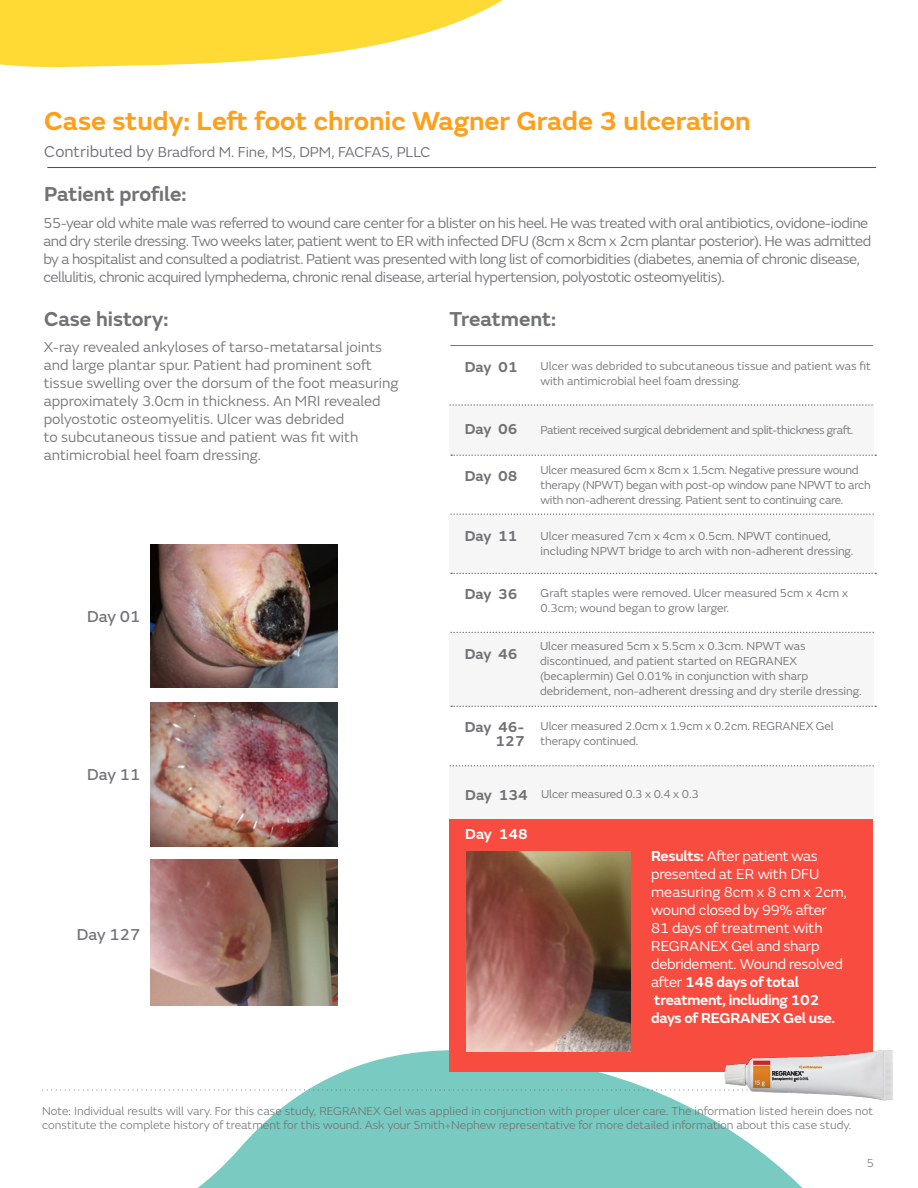
<style>
.page{position:relative;width:918px;height:1188px;background:#fff}
.page>*{position:absolute;margin:0;border:0;box-sizing:border-box;transform-origin:0 0}
.t1{font:600 27px "SN Emeric";color:#ff9e18}
.t2{font:600 21px "SN Emeric";color:#717275}
.t3{font:16.5px "SN Emeric Core";color:#717276}
.t4{font:15px/18px "SN Emeric";letter-spacing:-.03em;color:#77787b}
.t5{font:15px/18px "SN Emeric";color:#77787b}
.t6{font:15px/18px "SN Emeric";letter-spacing:-.02em;color:#fff}
.t7{font:15px "SN Emeric";letter-spacing:-.005em;color:#717275}
.t8{font:600 15px/13.5px "SN Emeric";color:#717275;text-align:right}
.t9{font:600 15px "SN Emeric";color:#fff}
.t10{font:12px/15px "SN Emeric";letter-spacing:-.005em;color:#77787b}
.t11{font:300 12px/14.4px "SN Emeric";color:#717275}
.t12{font:12px "SN Emeric";letter-spacing:-.03em;color:#77787b}
.s1{font-size:16.5px}
.s2{font-weight:600}
</style>
<div class="page">
<svg style="left:42px;top:1050px;width:761px;height:138px;fill:#79cac1"></svg>
<div style="left:449px;top:819px;width:424px;height:252px;background:#f84c40"></div>
<div style="left:449px;top:406px;width:425px;height:49px;background:#f6f6f6"></div>
<div style="left:449px;top:515px;width:425px;height:58px;background:#f6f6f6"></div>
<div style="left:449px;top:632px;width:425px;height:74px;background:#f6f6f6"></div>
<div style="left:449px;top:767px;width:425px;height:52px;background:#f6f6f6"></div>
<svg style="left:450px;top:404px;width:423px;height:2px"></svg>
<svg style="left:451px;top:513px;width:423px;height:2px"></svg>
<svg style="left:451px;top:632px;width:423px;height:1px"></svg>
<svg style="left:450px;top:765px;width:424px;height:2px"></svg>
<svg style="left:451px;top:454px;width:425px;height:2px"></svg>
<svg style="left:451px;top:573px;width:425px;height:1px"></svg>
<svg style="left:451px;top:706px;width:425px;height:1px"></svg>
<hr style="left:450px;top:345px;width:423px;height:1px;background:#717275">
<hr style="left:47px;top:167px;width:829px;height:1px;background:#4b5256">
<svg style="left:43px;top:1089px;width:659px;height:2px"></svg>
<img style="left:702px;top:1050px;width:191px;height:57px">
<svg style="left:0;top:0;width:503px;height:68px;fill:#ffda35"></svg>
<img style="left:150px;top:544px;width:188px;height:144px">
<img style="left:467px;top:851px;width:164px;height:200px">
<img style="left:150px;top:703px;width:188px;height:143px">
<img style="left:150px;top:859px;width:188px;height:146px">
<h1 class="t1" style="left:44px;top:104px;width:708px">Case study: Left foot chronic Wagner Grade 3 ulceration</h1>
<p class="t7" style="left:44px;top:143px;width:388px"><span class="s1">Contributed by</span> Bradford M. Fine, MS, DPM, FACFAS, PLLC</p>
<h2 class="t2" style="left:44px;top:180px;width:144px">Patient profile:</h2>
<p class="t4" style="left:43px;top:213px;width:830px">55-year old white male was referred to wound care center for a blister on his heel. He was treated with oral antibiotics, ovidone-iodine and dry sterile dressing. Two weeks later, patient went to ER with infected DFU (8cm x 8cm x 2cm plantar posterior). He was admitted by a hospitalist and consulted a podiatrist. Patient was presented with long list of comorbidities (diabetes, anemia of chronic disease, cellulitis, chronic acquired lymphedema, chronic renal disease, arterial hypertension, polyostotic osteomyelitis).</p>
<h2 class="t2" style="left:44px;top:306px;width:126px">Case history:</h2>
<h2 class="t2" style="left:450px;top:306px;width:108px">Treatment:</h2>
<p class="t5" style="left:44px;top:338px;width:356px">X-ray revealed ankyloses of tarso-metatarsal joints and large plantar spur. Patient had prominent soft tissue swelling over the dorsum of the foot measuring approximately 3.0cm in thickness. An MRI revealed polyostotic osteomyelitis. Ulcer was debrided<br>to subcutaneous tissue and patient was fit with antimicrobial heel foam dressing.</p>
<p class="t8" style="left:465px;top:360px;width:55px">Day 01</p>
<p class="t10" style="left:541px;top:359px;width:332px">Ulcer was debrided to subcutaneous tissue and patient was fit with antimicrobial heel foam dressing.</p>
<p class="t8" style="left:465px;top:422px;width:54px">Day 06</p>
<p class="t12" style="left:541px;top:422px;width:314px">Patient received surgical debridement and split-thickness graft.</p>
<p class="t10" style="left:541px;top:463px;width:332px">Ulcer measured 6cm x 8cm x 1.5cm. Negative pressure wound therapy (NPWT) began with post-op window pane NPWT to arch with non-adherent dressing. Patient sent to continuing care.</p>
<p class="t8" style="left:465px;top:469px;width:54px">Day 08</p>
<h3 class="t3" style="left:87px;top:606px;width:55px">Day 01</h3>
<h3 class="t3" style="left:87px;top:764px;width:55px">Day 11</h3>
<h3 class="t3" style="left:77px;top:924px;width:65px">Day 127</h3>
<p class="t8" style="left:465px;top:529px;width:54px">Day 11</p>
<p class="t10" style="left:541px;top:529px;width:314px">Ulcer measured 7cm x 4cm x 0.5cm. NPWT continued, including NPWT bridge to arch with non-adherent dressing.</p>
<p class="t8" style="left:465px;top:587px;width:54px">Day 36</p>
<p class="t10" style="left:541px;top:586px;width:309px">Graft staples were removed. Ulcer measured 5cm x 4cm x<br>0.3cm; wound began to grow larger.</p>
<p class="t8" style="left:465px;top:647px;width:54px">Day 46</p>
<p class="t10" style="left:540px;top:638px;width:323px">Ulcer measured 5cm x 5.5cm x 0.3cm. NPWT was discontinued, and patient started on REGRANEX (becaplermin) Gel 0.01% in conjunction with sharp debridement, non-adherent dressing and dry sterile dressing.</p>
<p class="t8" style="left:465px;top:720px;width:62px">Day 46-<br>127</p>
<p class="t10" style="left:541px;top:718px;width:295px">Ulcer measured 2.0cm x 1.9cm x 0.2cm. REGRANEX Gel therapy continued.</p>
<p class="t8" style="left:465px;top:788px;width:64px">Day 134</p>
<p class="t9" style="left:465px;top:825px;width:64px">Day 148</p>
<p class="t10" style="left:541px;top:786px;width:159px">Ulcer measured 0.3 x 0.4 x 0.3</p>
<p class="t6" style="left:651px;top:847px;width:197px"><span class="s2">Results:</span> After patient was presented at ER with DFU measuring 8cm x 8 cm x 2cm, wound closed by 99% after<br>81 days of treatment with<br>REGRANEX Gel and sharp debridement. Wound resolved after <span class="s2">148 days of total treatment, including 102 days of REGRANEX Gel use.</span></p>
<p class="t11" style="left:42px;top:1104px;width:833px">Note: Individual results will vary. For this case study, REGRANEX Gel was applied in conjunction with proper ulcer care. The information listed herein does not constitute the complete history of treatment for this wound. Ask your Smith+Nephew representative for more detailed information about this case study.</p>
<p class="t11" style="left:867px;top:1155px;width:9px">5</p>
</div>
